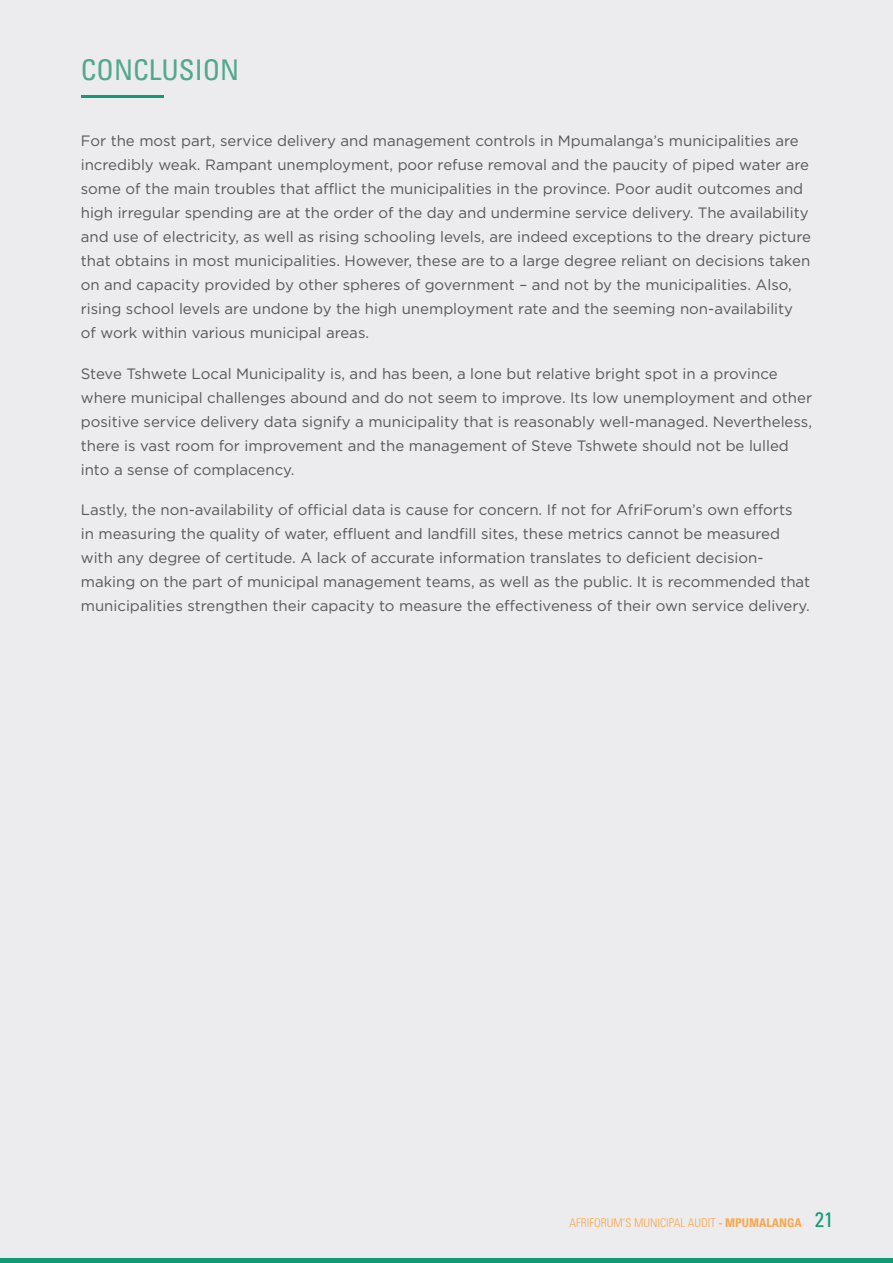
<style>
.page{position:relative;width:893px;height:1263px;background:#fff}
.page>*{position:absolute;margin:0;border:0;box-sizing:border-box;transform-origin:0 0}
.t1{font:condensed 28.5px "Univers LT Std";color:#52a88c}
.t2{font:15px/24px "Gotham";color:#57585a}
.t3{font:300 condensed 12px "Univers LT Std";color:#f9a74c}
.s1{font-weight:700}
.s2{font-weight:400;font-size:21px;color:#129976}
</style>
<div class="page">
<div style="left:0;top:1257px;width:893px;height:6px;background:#129976"></div>
<div style="left:0;top:0;width:893px;height:1257px;background:#ececee"></div>
<hr style="left:81px;top:96px;width:83px;height:2px;background:#129976">
<h1 class="t1" style="left:81px;top:52px;width:160px">CONCLUSION</h1>
<p class="t2" style="left:81px;top:129px;width:732px">For the most part, service delivery and management controls in Mpumalanga’s municipalities are incredibly weak. Rampant unemployment, poor refuse removal and the paucity of piped water are some of the main troubles that afflict the municipalities in the province. Poor audit outcomes and high irregular spending are at the order of the day and undermine service delivery. The availability and use of electricity, as well as rising schooling levels, are indeed exceptions to the dreary picture that obtains in most municipalities. However, these are to a large degree reliant on decisions taken on and capacity provided by other spheres of government – and not by the municipalities. Also, rising school levels are undone by the high unemployment rate and the seeming non-availability of work within various municipal areas.</p>
<p class="t2" style="left:81px;top:361px;width:733px">Steve Tshwete Local Municipality is, and has been, a lone but relative bright spot in a province where municipal challenges abound and do not seem to improve. Its low unemployment and other positive service delivery data signify a municipality that is reasonably well-managed. Nevertheless, there is vast room for improvement and the management of Steve Tshwete should not be lulled into a sense of complacency.</p>
<p class="t2" style="left:81px;top:498px;width:731px">Lastly, the non-availability of official data is cause for concern. If not for AfriForum’s own efforts<br>in measuring the quality of water, effluent and landfill sites, these metrics cannot be measured with any degree of certitude. A lack of accurate information translates to deficient decision&shy;making on the part of municipal management teams, as well as the public. It is recommended that municipalities strengthen their capacity to measure the effectiveness of their own service delivery.</p>
<p class="t3" style="left:570px;top:1215px;width:265px">AFRIFORUM’S MUNICIPAL AUDIT <span class="s1">- MPUMALANGA</span> <span class="s2">21</span></p>
</div>
